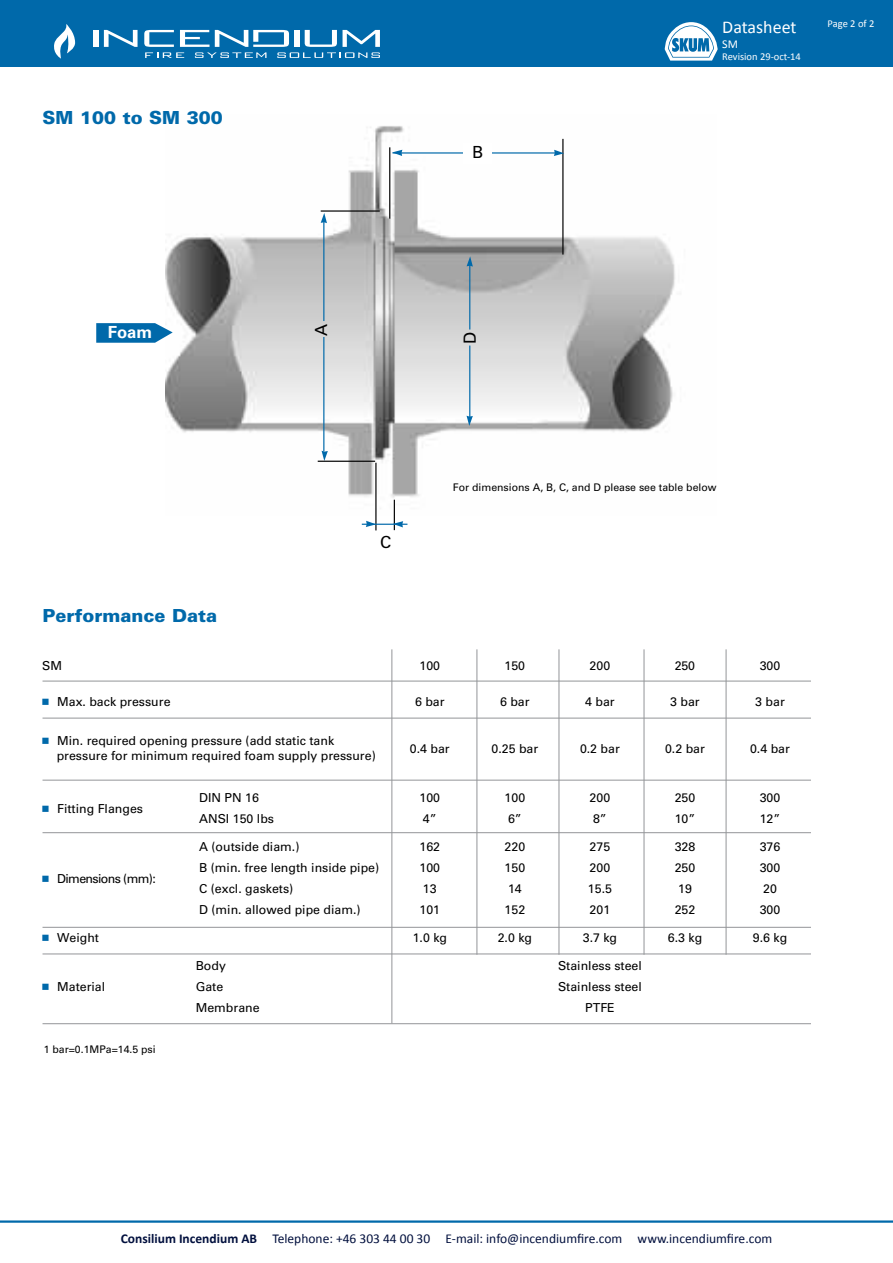
<style>
.page{position:relative;width:893px;height:1263px;background:#fff}
.page>*{position:absolute;margin:0;border:0;box-sizing:border-box;transform-origin:0 0}
.t1{font:900 18px "Univers LT Std";color:#0069aa}
.t2{font:18px "Calibri";color:#fff}
.t3{font:16.65px "Univers LT Std";color:#000}
.t4{font:700 16.65px "Univers LT Std";color:#fff}
.t5{font:13.5px "Calibri";color:#000f3d}
.t6{font:12.3px/21px "Univers LT Std";color:#000}
.t7{font:12.3px "Univers LT Std";letter-spacing:-.05em;color:#000}
.t8{font:12px "Calibri";color:#fff}
.t9{font:10.5px "Univers LT Std";color:#000}
.t10{font:10.5px "Calibri";color:#fff}
.s1{font-family:"Universal Newswith Comm Pi";color:#0069aa}
.s2{font-weight:700}
</style>
<div class="page">
<hr style="left:0;top:1220px;width:893px;height:3px;background:#0069aa">
<svg style="left:42px;top:687px;width:769px;height:331px"></svg>
<hr style="left:43px;top:681px;width:768px;height:1px;background:#939598">
<hr style="left:43px;top:718px;width:768px;height:1px;background:#939598">
<hr style="left:43px;top:780px;width:768px;height:1px;background:#939598">
<hr style="left:43px;top:832px;width:768px;height:1px;background:#939598">
<hr style="left:43px;top:927px;width:768px;height:1px;background:#939598">
<hr style="left:43px;top:953px;width:768px;height:1px;background:#939598">
<hr style="left:43px;top:1023px;width:768px;height:1px;background:#939598">
<img style="left:166px;top:126px;width:509px;height:389px">
<hr style="left:389px;top:147px;width:1px;height:72px;background:#000">
<hr style="left:562px;top:139px;width:1px;height:116px;background:#000">
<hr style="left:392px;top:152px;width:166px;height:2px;background:#0069aa">
<svg style="left:554px;top:150px;width:10px;height:6px"></svg>
<div style="left:464px;top:143px;width:28px;height:21px;background:#fff"></div>
<svg style="left:392px;top:150px;width:10px;height:6px"></svg>
<hr style="left:469px;top:346px;width:1px;height:75px;background:#0069aa">
<svg style="left:467px;top:256px;width:6px;height:11px"></svg>
<svg style="left:467px;top:416px;width:6px;height:10px"></svg>
<svg style="left:96px;top:323px;width:77px;height:20px;background:#237db5"></svg>
<svg style="left:322px;top:451px;width:6px;height:10px"></svg>
<hr style="left:323px;top:337px;width:1px;height:114px;background:#0069aa">
<svg style="left:321px;top:213px;width:6px;height:10px"></svg>
<hr style="left:318px;top:461px;width:57px;height:1px;background:#000">
<hr style="left:321px;top:210px;width:59px;height:2px;background:#000">
<hr style="left:375px;top:463px;width:2px;height:67px;background:#000">
<hr style="left:394px;top:500px;width:1px;height:30px;background:#000">
<svg style="left:393px;top:521px;width:10px;height:6px"></svg>
<hr style="left:362px;top:524px;width:45px;height:1px;background:#0069aa">
<svg style="left:366px;top:521px;width:10px;height:6px"></svg>
<hr style="left:323px;top:220px;width:1px;height:101px;background:#0069aa">
<hr style="left:469px;top:263px;width:1px;height:66px;background:#0069aa">
<hr style="left:391px;top:649px;width:1px;height:374px;background:#939598">
<hr style="left:477px;top:649px;width:1px;height:306px;background:#939598">
<hr style="left:559px;top:649px;width:1px;height:306px;background:#939598">
<hr style="left:644px;top:649px;width:1px;height:306px;background:#939598">
<hr style="left:726px;top:649px;width:1px;height:306px;background:#939598">
<div style="left:0;top:0;width:893px;height:66px;background:#0069aa"></div>
<svg style="left:54px;top:24px;width:21px;height:35px"></svg>
<div style="left:93px;top:30px;width:5px;height:17px;background:#fff"></div>
<svg style="left:104px;top:30px;width:34px;height:17px"></svg>
<svg style="left:144px;top:30px;width:236px;height:28px"></svg>
<svg style="left:665px;top:22px;width:53px;height:39px"></svg>
<p class="t1" style="left:43px;top:106px;width:182px">SM 100 to SM 300</p>
<p class="t3" style="left:472px;top:142px;width:13px">B</p>
<p class="t3" style="left:311px;top:336px;width:14px;rotate:-90deg">A</p>
<p class="t4" style="left:108px;top:323px;width:46px">Foam</p>
<p class="t3" style="left:460px;top:344px;width:14px;rotate:-90deg">D</p>
<p class="t2" style="left:722px;top:16px;width:76px">Datasheet</p>
<p class="t10" style="left:828px;top:17px;width:48px">Page 2 of 2</p>
<p class="t8" style="left:722px;top:36px;width:17px">SM</p>
<p class="t10" style="left:722px;top:50px;width:80px">Revision 29-oct-14</p>
<p class="t3" style="left:380px;top:532px;width:13px">C</p>
<p class="t9" style="left:453px;top:481px;width:265px">For dimensions A, B, C, and D please see table below</p>
<p class="t1" style="left:43px;top:604px;width:176px">Performance Data</p>
<p class="t6" style="left:42px;top:655px;width:21px">SM</p>
<p class="t6" style="left:419px;top:655px;width:22px">100</p>
<p class="t6" style="left:505px;top:655px;width:22px">150</p>
<p class="t6" style="left:590px;top:655px;width:22px">200</p>
<p class="t6" style="left:675px;top:655px;width:22px">250</p>
<p class="t6" style="left:760px;top:655px;width:22px">300</p>
<p class="t6" style="left:42px;top:691px;width:130px"><span class="s1">n</span> Max. back pressure</p>
<p class="t6" style="left:415px;top:691px;width:31px">6 bar</p>
<p class="t6" style="left:500px;top:691px;width:31px">6 bar</p>
<p class="t6" style="left:585px;top:691px;width:31px">4 bar</p>
<p class="t6" style="left:670px;top:691px;width:31px">3 bar</p>
<p class="t6" style="left:755px;top:691px;width:31px">3 bar</p>
<p class="t6" style="left:57px;top:734px;width:321px;line-height:15px;text-indent:-15px"><span class="s1">n</span> Min. required opening pressure (add static tank pressure for minimum required foam supply pressure)</p>
<p class="t6" style="left:410px;top:738px;width:41px">0.4 bar</p>
<p class="t6" style="left:491px;top:738px;width:48px">0.25 bar</p>
<p class="t6" style="left:580px;top:738px;width:41px">0.2 bar</p>
<p class="t6" style="left:665px;top:738px;width:41px">0.2 bar</p>
<p class="t6" style="left:750px;top:738px;width:41px">0.4 bar</p>
<p class="t6" style="left:42px;top:798px;width:102px"><span class="s1">n</span> Fitting Flanges</p>
<p class="t6" style="left:199px;top:787px;width:76px">DIN PN 16<br>ANSI 150 lbs</p>
<p class="t6" style="left:420px;top:787px;width:22px">100<br>4”</p>
<p class="t6" style="left:505px;top:787px;width:22px">100<br>6”</p>
<p class="t6" style="left:590px;top:787px;width:22px">200<br>8”</p>
<p class="t6" style="left:675px;top:787px;width:22px">250<br>10”</p>
<p class="t6" style="left:760px;top:787px;width:22px">300<br>12”</p>
<p class="t7" style="left:42px;top:871px;width:115px"><span class="s1">n</span> Dimensions (mm):</p>
<p class="t6" style="left:199px;top:836px;width:182px">A (outside diam.)<br>B (min. free length inside pipe)<br>C (excl. gaskets)<br>D (min. allowed pipe diam.)</p>
<p class="t6" style="left:420px;top:836px;width:22px">162<br>100<br>13<br>101</p>
<p class="t6" style="left:505px;top:836px;width:22px">220<br>150<br>14<br>152</p>
<p class="t6" style="left:588px;top:836px;width:26px">275<br>200<br>15.5<br>201</p>
<p class="t6" style="left:675px;top:836px;width:22px">328<br>250<br>19<br>252</p>
<p class="t6" style="left:760px;top:836px;width:22px">376<br>300<br>20<br>300</p>
<p class="t6" style="left:42px;top:927px;width:58px"><span class="s1">n</span> Weight</p>
<p class="t6" style="left:413px;top:927px;width:36px">1.0 kg</p>
<p class="t6" style="left:498px;top:927px;width:36px">2.0 kg</p>
<p class="t6" style="left:583px;top:927px;width:36px">3.7 kg</p>
<p class="t6" style="left:668px;top:927px;width:36px">6.3 kg</p>
<p class="t6" style="left:753px;top:927px;width:36px">9.6 kg</p>
<p class="t6" style="left:42px;top:976px;width:65px"><span class="s1">n</span> Material</p>
<p class="t6" style="left:196px;top:955px;width:65px">Body<br>Gate<br>Membrane</p>
<p class="t6" style="left:558px;top:955px;width:85px;text-align:center">Stainless steel<br>Stainless steel<br>PTFE</p>
<p class="t9" style="left:44px;top:1043px;width:114px">1 bar=0.1MPa=14.5 psi</p>
<p class="t5" style="left:121px;top:1230px;width:653px"><span class="s2">Consilium Incendium AB</span> Telephone: +46 303 44 00 30 E-mail: info@incendiumfire.com www.incendiumfire.com</p>
</div>
